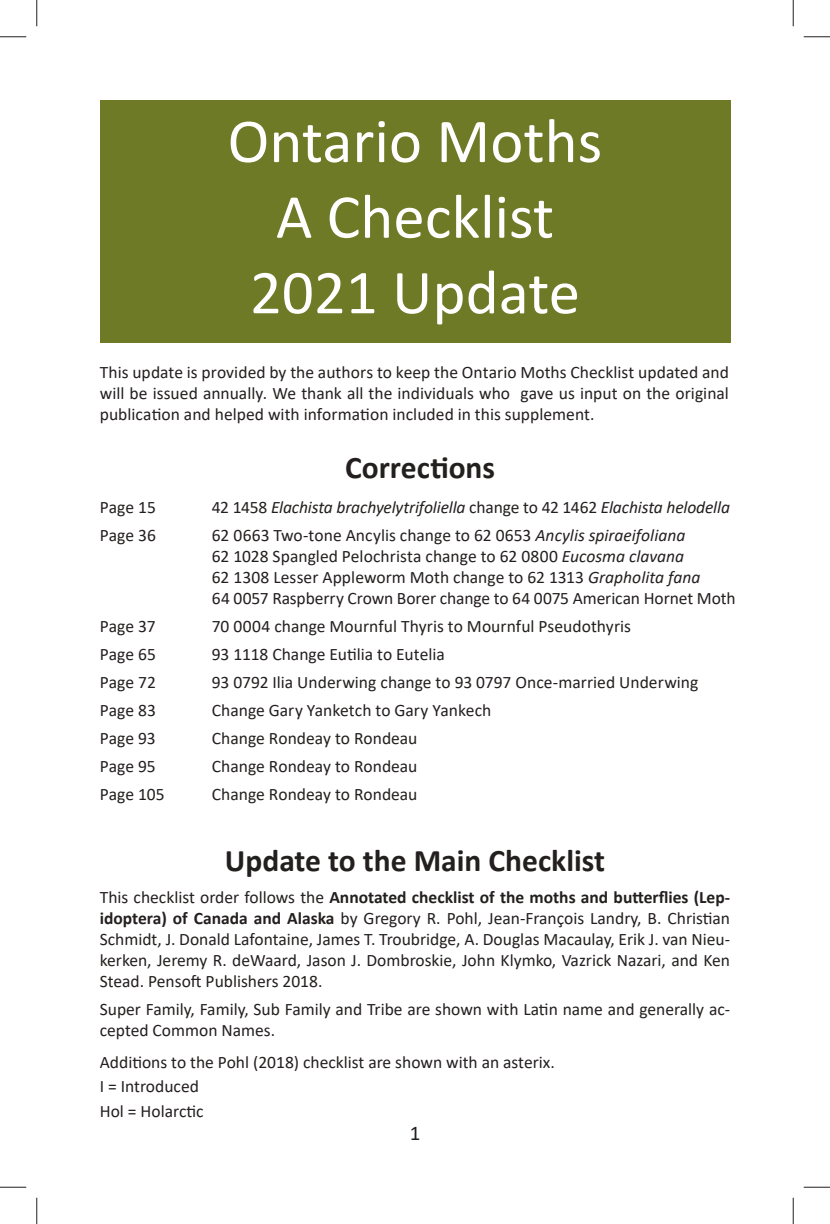
<style>
.page{position:relative;width:830px;height:1224px;background:#fff}
.page>*{position:absolute;margin:0;border:0;box-sizing:border-box;transform-origin:0 0}
.t1{font:63px/75.6px "Calibri";color:#fff;text-align:center}
.t2{font:700 31.5px "Calibri";color:#241f1f}
.t3{font:21px "Calibri";color:#241f1f}
.t4{font:17.5px/21px "Calibri";color:#241f1f}
.t5{font:italic 17.5px "Calibri";letter-spacing:-.005em;color:#241f1f}
.s1{font-style:normal}
.s2{font-style:italic}
.s3{font-weight:700}
</style>
<div class="page">
<div style="left:100px;top:100px;width:630px;height:242px;background:#6e7a26"></div>
<svg style="left:0;top:36px;width:26px;height:1px"></svg>
<svg style="left:803px;top:36px;width:27px;height:1px"></svg>
<svg style="left:0;top:1186px;width:26px;height:1px"></svg>
<svg style="left:803px;top:1186px;width:27px;height:1px"></svg>
<svg style="left:36px;top:0;width:1px;height:26px"></svg>
<svg style="left:36px;top:1197px;width:1px;height:26px"></svg>
<svg style="left:792px;top:0;width:1px;height:26px"></svg>
<svg style="left:792px;top:1197px;width:1px;height:26px"></svg>
<h1 class="t1" style="left:227px;top:102px;width:376px">Ontario Moths<br>A Checklist<br>2021 Update</h1>
<p class="t4" style="left:100px;top:361px;width:630px;text-align:justify">This update is provided by the authors to keep the Ontario Moths Checklist updated and will be issued annually. We thank all the individuals who gave us input on the original publication and helped with information included in this supplement.</p>
<h2 class="t2" style="left:345px;top:445px;width:151px">Corrections</h2>
<p class="t4" style="left:100px;top:496px;width:58px">Page 15</p>
<p class="t5" style="left:212px;top:495px;width:519px"><span class="s1">42 1458</span> Elachista brachyelytrifoliella <span class="s1">change to 42 1462</span> Elachista helodella</p>
<p class="t4" style="left:100px;top:524px;width:58px">Page 36</p>
<p class="t4" style="left:212px;top:524px;width:525px">62 0663 Two-tone Ancylis change to 62 0653 <span class="s2">Ancylis spiraeifoliana<br></span>62 1028 Spangled Pelochrista change to 62 0800 <span class="s2">Eucosma clavana<br></span>62 1308 Lesser Appleworm Moth change to 62 1313 <span class="s2">Grapholita fana<br></span>64 0057 Raspberry Crown Borer change to 64 0075 American Hornet Moth</p>
<p class="t4" style="left:100px;top:615px;width:57px">Page 37</p>
<p class="t4" style="left:212px;top:615px;width:420px">70 0004 change Mournful Thyris to Mournful Pseudothyris</p>
<p class="t4" style="left:100px;top:643px;width:58px">Page 65</p>
<p class="t4" style="left:212px;top:643px;width:234px">93 1118 Change Eutilia to Eutelia</p>
<p class="t4" style="left:100px;top:671px;width:58px">Page 72</p>
<p class="t4" style="left:212px;top:671px;width:488px">93 0792 Ilia Underwing change to 93 0797 Once-married Underwing</p>
<p class="t4" style="left:100px;top:699px;width:58px">Page 83</p>
<p class="t4" style="left:212px;top:699px;width:281px">Change Gary Yanketch to Gary Yankech</p>
<p class="t4" style="left:100px;top:727px;width:57px">Page 93</p>
<p class="t4" style="left:212px;top:727px;width:207px">Change Rondeay to Rondeau</p>
<p class="t4" style="left:100px;top:755px;width:58px">Page 95</p>
<p class="t4" style="left:212px;top:755px;width:207px">Change Rondeay to Rondeau</p>
<p class="t4" style="left:100px;top:783px;width:66px">Page 105</p>
<p class="t4" style="left:212px;top:783px;width:207px">Change Rondeay to Rondeau</p>
<h2 class="t2" style="left:225px;top:838px;width:381px">Update to the Main Checklist</h2>
<p class="t4" style="left:100px;top:886px;width:632px;text-align:justify">This checklist order follows the <span class="s3">Annotated checklist of the moths and butterflies (Lep&shy;idoptera) of Canada and Alaska</span> by Gregory R. Pohl, Jean-François Landry, B. Christian Schmidt, J. Donald Lafontaine, James T. Troubridge, A. Douglas Macaulay, Erik J. van Nieu&shy;kerken, Jeremy R. deWaard, Jason J. Dombroskie, John Klymko, Vazrick Nazari, and Ken Stead. Pensoft Publishers 2018.</p>
<p class="t4" style="left:100px;top:998px;width:631px">Super Family, Family, Sub Family and Tribe are shown with Latin name and generally ac&shy;cepted Common Names.</p>
<p class="t4" style="left:100px;top:1048px;width:456px;line-height:24.5px">Additions to the Pohl (2018) checklist are shown with an asterix.<br>I = Introduced<br>Hol = Holarctic</p>
<p class="t3" style="left:409px;top:1118px;width:12px">1</p>
</div>
